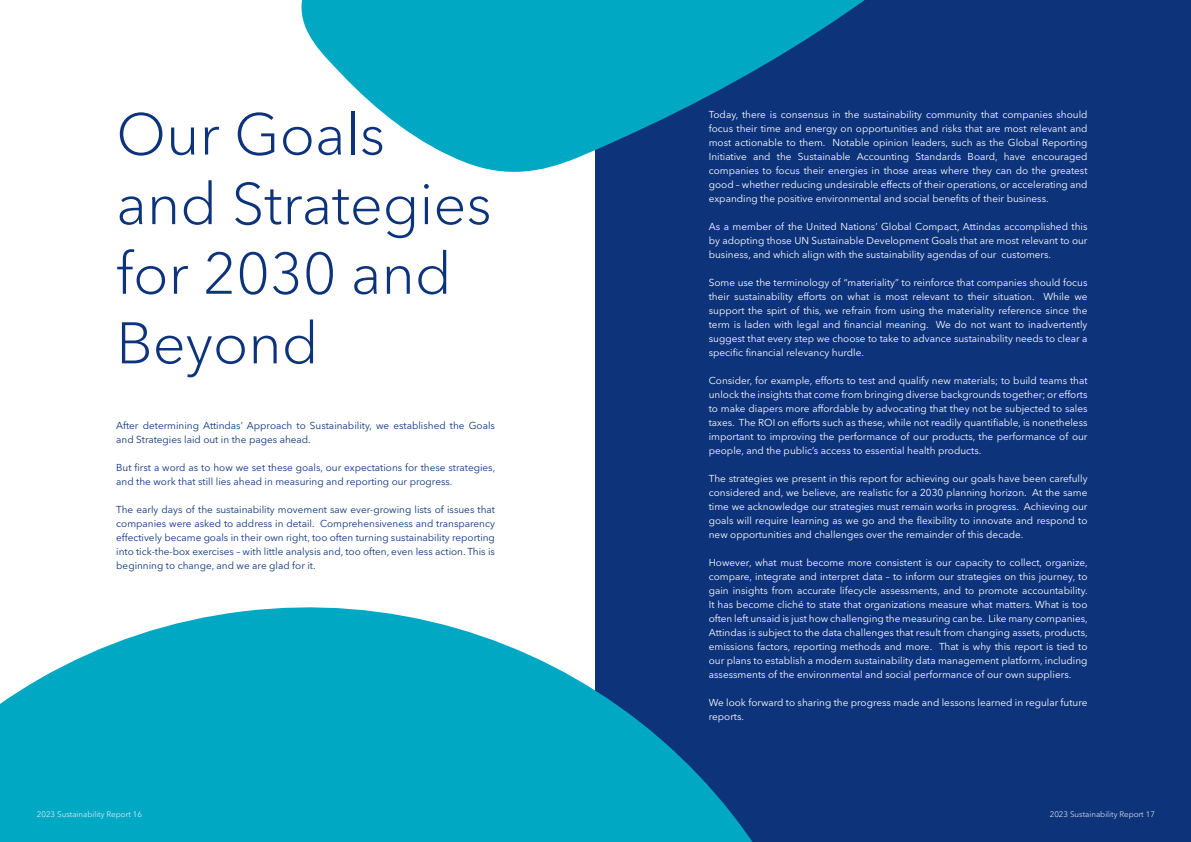
<style>
.page{position:relative;width:1191px;height:842px;background:#fff}
.page>*{position:absolute;margin:0;border:0;box-sizing:border-box;transform-origin:0 0}
.t1{font:300 58px/69.6px "Avenir Next LT Pro";color:#0d337b}
.t2{font:10px/14px "Avenir Next LT Pro";color:#fff;text-align:justify}
.t3{font:10px/14px "Avenir Next LT Pro";color:#0d337b}
.t4{font:300 8px "Avenir Next LT Pro";color:#fff}
</style>
<div class="page">
<div style="left:595px;top:0;width:596px;height:842px;background:#0d337b"></div>
<svg style="left:301px;top:0;width:564px;height:172px;fill:#00a8c4"></svg>
<svg style="left:0;top:607px;width:753px;height:235px;fill:#00a8c4"></svg>
<h1 class="t1" style="left:116px;top:100px;width:377px">Our Goals and Strategies for 2030 and<br>Beyond</h1>
<p class="t3" style="left:116px;top:418px;width:380px">After determining Attindas’ Approach to Sustainability, we established the Goals and Strategies laid out in the pages ahead.</p>
<p class="t3" style="left:116px;top:460px;width:380px">But first a word as to how we set these goals, our expectations for these strategies, and the work that still lies ahead in measuring and reporting our progress.</p>
<p class="t3" style="left:116px;top:502px;width:380px;text-align:justify">The early days of the sustainability movement saw ever-growing lists of issues that companies were asked to address in detail. Comprehensiveness and transparency effectively became goals in their own right, too often turning sustainability reporting into tick-the-box exercises – with little analysis and, too often, even less action. This is beginning to change, and we are glad for it.</p>
<p class="t2" style="left:709px;top:108px;width:380px">Today, there is consensus in the sustainability community that companies should focus their time and energy on opportunities and risks that are most relevant and most actionable to them. Notable opinion leaders, such as the Global Reporting Initiative and the Sustainable Accounting Standards Board, have encouraged companies to focus their energies in those areas where they can do the greatest good – whether reducing undesirable effects of their operations, or accelerating and expanding the positive environmental and social benefits of their business.</p>
<p class="t2" style="left:709px;top:220px;width:380px">As a member of the United Nations’ Global Compact, Attindas accomplished this by adopting those UN Sustainable Development Goals that are most relevant to our business, and which align with the sustainability agendas of our customers.</p>
<p class="t2" style="left:709px;top:276px;width:380px">Some use the terminology of “materiality” to reinforce that companies should focus their sustainability efforts on what is most relevant to their situation. While we support the spirt of this, we refrain from using the materiality reference since the term is laden with legal and financial meaning. We do not want to inadvertently suggest that every step we choose to take to advance sustainability needs to clear a specific financial relevancy hurdle.</p>
<p class="t2" style="left:709px;top:374px;width:380px">Consider, for example, efforts to test and qualify new materials; to build teams that unlock the insights that come from bringing diverse backgrounds together; or efforts to make diapers more affordable by advocating that they not be subjected to sales taxes. The ROI on efforts such as these, while not readily quantifiable, is nonetheless important to improving the performance of our products, the performance of our people, and the public’s access to essential health products.</p>
<p class="t2" style="left:709px;top:472px;width:380px">The strategies we present in this report for achieving our goals have been carefully considered and, we believe, are realistic for a 2030 planning horizon. At the same time we acknowledge our strategies must remain works in progress. Achieving our goals will require learning as we go and the flexibility to innovate and respond to new opportunities and challenges over the remainder of this decade.</p>
<p class="t2" style="left:709px;top:556px;width:380px">However, what must become more consistent is our capacity to collect, organize, compare, integrate and interpret data – to inform our strategies on this journey, to gain insights from accurate lifecycle assessments, and to promote accountability.<br>It has become cliché to state that organizations measure what matters. What is too often left unsaid is just how challenging the measuring can be. Like many companies, Attindas is subject to the data challenges that result from changing assets, products, emissions factors, reporting methods and more. That is why this report is tied to our plans to establish a modern sustainability data management platform, including assessments of the environmental and social performance of our own suppliers.</p>
<p class="t2" style="left:709px;top:696px;width:380px">We look forward to sharing the progress made and lessons learned in regular future reports.</p>
<p class="t4" style="left:37px;top:809px;width:107px">2023 Sustainability Report 16</p>
<p class="t4" style="left:1049px;top:809px;width:107px">2023 Sustainability Report 17</p>
</div>
